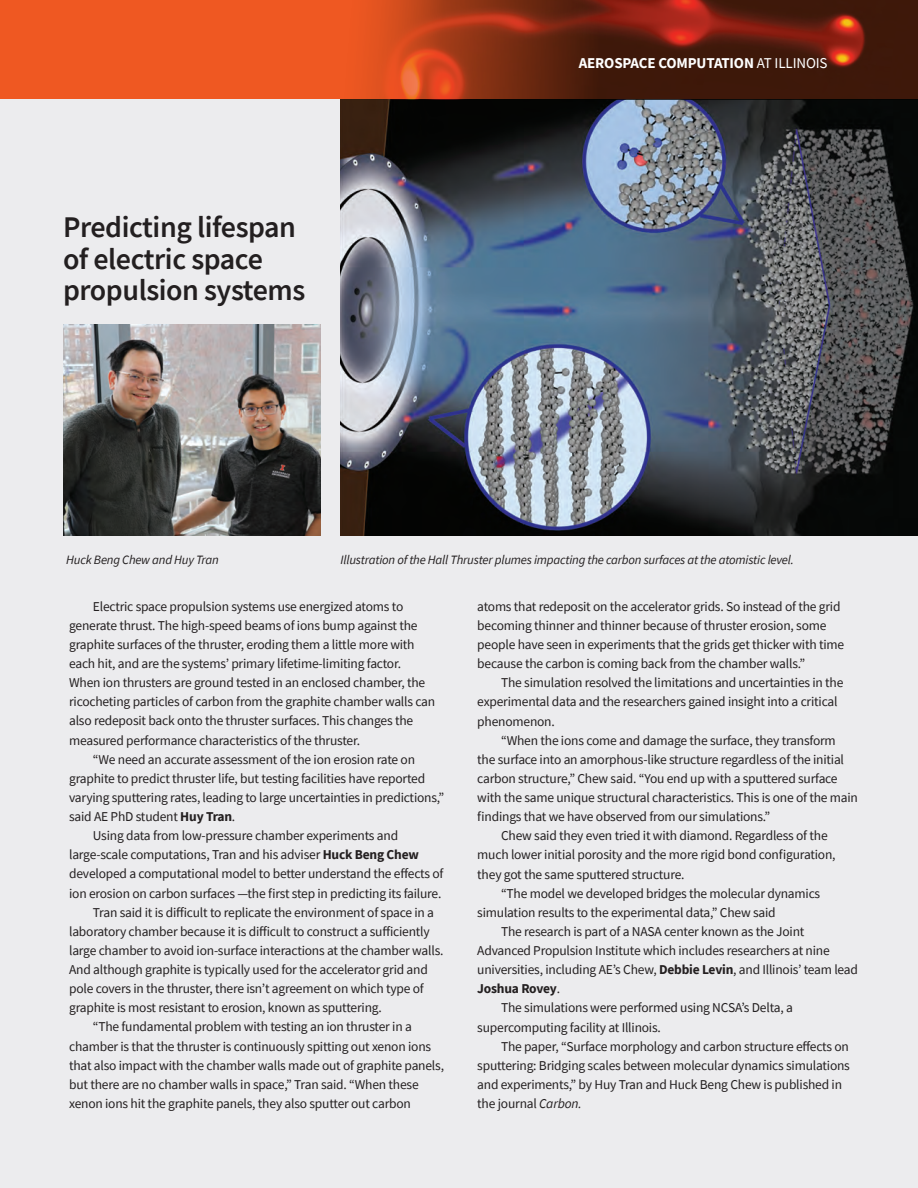
<style>
.page{position:relative;width:918px;height:1188px;background:#fff}
.page>*{position:absolute;margin:0;border:0;box-sizing:border-box;transform-origin:0 0}
.t1{font:600 30px/31.5px "Source Sans Pro";letter-spacing:-.015em;color:#231f20}
.t2{font:700 15px "Source Sans Pro";letter-spacing:-.01em;color:#fff}
.t3{font:13.5px/19.2px "Source Sans Pro";letter-spacing:-.015em;color:#231f20}
.t4{font:700 13.5px "Source Sans Pro";letter-spacing:-.02em;color:#231f20}
.t5{font:italic 12.75px "Source Sans Pro";letter-spacing:-.015em;color:#231f20}
.s1{font-weight:400}
.s2{font-weight:700}
.s3{font-style:italic}
</style>
<div class="page">
<div style="left:0;top:62px;width:918px;height:1126px;background:#ececee"></div>
<div style="left:0;top:0;width:918px;height:99px;background:#ef5822"></div>
<img style="left:341px;top:99px;width:577px;height:437px">
<img style="left:63px;top:325px;width:257px;height:211px">
<img style="left:367px;top:0;width:551px;height:99px">
<h1 class="t1" style="left:63px;top:211px;width:244px">Predicting lifespan of electric space propulsion systems</h1>
<p class="t2" style="left:579px;top:52px;width:250px">AEROSPACE COMPUTATION <span class="s1">AT ILLINOIS</span></p>
<p class="t5" style="left:66px;top:552px;width:154px">Huck Beng Chew and Huy Tran</p>
<p class="t5" style="left:341px;top:552px;width:455px">Illustration of the Hall Thruster plumes impacting the carbon surfaces at the atomistic level.</p>
<p class="t3" style="left:69px;top:596px;width:368px;text-indent:24px">Electric space propulsion systems use energized atoms to generate thrust. The high-speed beams of ions bump against the graphite surfaces of the thruster, eroding them a little more with each hit, and are the systems’ primary lifetime-limiting factor.<br>When ion thrusters are ground tested in an enclosed chamber, the ricocheting particles of carbon from the graphite chamber walls can also redeposit back onto the thruster surfaces. This changes the measured performance characteristics of the thruster.</p>
<p class="t3" style="left:93px;top:749px;width:324px">“We need an accurate assessment of the ion erosion rate on</p>
<p class="t3" style="left:69px;top:769px;width:358px">graphite to predict thruster life, but testing facilities have reported</p>
<p class="t3" style="left:69px;top:788px;width:377px">varying sputtering rates, leading to large uncertainties in predictions,”</p>
<p class="t3" style="left:69px;top:807px;width:168px">said AE PhD student <span class="s2">Huy Tran</span>.</p>
<p class="t3" style="left:93px;top:826px;width:307px">Using data from low-pressure chamber experiments and</p>
<p class="t3" style="left:69px;top:845px;width:351px">large-scale computations, Tran and his adviser <span class="s2">Huck Beng Chew</span></p>
<p class="t3" style="left:69px;top:864px;width:376px">developed a computational model to better understand the effects of</p>
<p class="t3" style="left:69px;top:883px;width:374px">ion erosion on carbon surfaces —the first step in predicting its failure.</p>
<p class="t3" style="left:93px;top:903px;width:343px">Tran said it is difficult to replicate the environment of space in a</p>
<p class="t3" style="left:69px;top:922px;width:362px">laboratory chamber because it is difficult to construct a sufficiently</p>
<p class="t3" style="left:69px;top:941px;width:376px">large chamber to avoid ion-surface interactions at the chamber walls.</p>
<p class="t3" style="left:69px;top:960px;width:360px">And although graphite is typically used for the accelerator grid and</p>
<p class="t3" style="left:69px;top:979px;width:356px">pole covers in the thruster, there isn’t agreement on which type of</p>
<p class="t3" style="left:69px;top:998px;width:314px">graphite is most resistant to erosion, known as sputtering.</p>
<p class="t3" style="left:93px;top:1017px;width:320px">“The fundamental problem with testing an ion thruster in a</p>
<p class="t3" style="left:69px;top:1036px;width:364px">chamber is that the thruster is continuously spitting out xenon ions</p>
<p class="t3" style="left:69px;top:1056px;width:376px">that also impact with the chamber walls made out of graphite panels,</p>
<p class="t3" style="left:69px;top:1075px;width:351px">but there are no chamber walls in space,” Tran said. “When these</p>
<p class="t3" style="left:69px;top:1094px;width:343px">xenon ions hit the graphite panels, they also sputter out carbon</p>
<p class="t3" style="left:477px;top:597px;width:368px">atoms that redeposit on the accelerator grids. So instead of the grid becoming thinner and thinner because of thruster erosion, some people have seen in experiments that the grids get thicker with time because the carbon is coming back from the chamber walls.”</p>
<p class="t3" style="left:477px;top:673px;width:368px;text-indent:24px">The simulation resolved the limitations and uncertainties in the experimental data and the researchers gained insight into a critical phenomenon.</p>
<p class="t3" style="left:501px;top:730px;width:336px">“When the ions come and damage the surface, they transform</p>
<p class="t3" style="left:477px;top:750px;width:368px">the surface into an amorphous-like structure regardless of the initial</p>
<p class="t3" style="left:477px;top:769px;width:362px">carbon structure,” Chew said. “You end up with a sputtered surface</p>
<p class="t3" style="left:477px;top:788px;width:382px">with the same unique structural characteristics. This is one of the main</p>
<p class="t3" style="left:477px;top:807px;width:295px">findings that we have observed from our simulations.”</p>
<p class="t3" style="left:501px;top:826px;width:328px">Chew said they even tried it with diamond. Regardless of the</p>
<p class="t3" style="left:477px;top:845px;width:360px">much lower initial porosity and the more rigid bond configuration,</p>
<p class="t3" style="left:477px;top:864px;width:209px">they got the same sputtered structure.</p>
<p class="t3" style="left:501px;top:884px;width:321px">“The model we developed bridges the molecular dynamics</p>
<p class="t3" style="left:477px;top:903px;width:300px">simulation results to the experimental data,” Chew said</p>
<p class="t3" style="left:501px;top:922px;width:305px">The research is part of a NASA center known as the Joint</p>
<p class="t3" style="left:477px;top:941px;width:354px">Advanced Propulsion Institute which includes researchers at nine</p>
<p class="t3" style="left:477px;top:960px;width:382px">universities, including AE’s Chew, <span class="s2">Debbie Levin</span>, and Illinois’ team lead</p>
<p class="t4" style="left:477px;top:980px;width:84px">Joshua Rovey<span class="s1">.</span></p>
<p class="t3" style="left:501px;top:998px;width:293px">The simulations were performed using NCSA’s Delta, a</p>
<p class="t3" style="left:477px;top:1017px;width:185px">supercomputing facility at Illinois.</p>
<p class="t3" style="left:501px;top:1037px;width:349px">The paper, “Surface morphology and carbon structure effects on</p>
<p class="t3" style="left:477px;top:1056px;width:374px">sputtering: Bridging scales between molecular dynamics simulations</p>
<p class="t3" style="left:477px;top:1075px;width:366px">and experiments,” by Huy Tran and Huck Beng Chew is published in</p>
<p class="t3" style="left:477px;top:1094px;width:106px">the journal <span class="s3">Carbon.</span></p>
</div>
